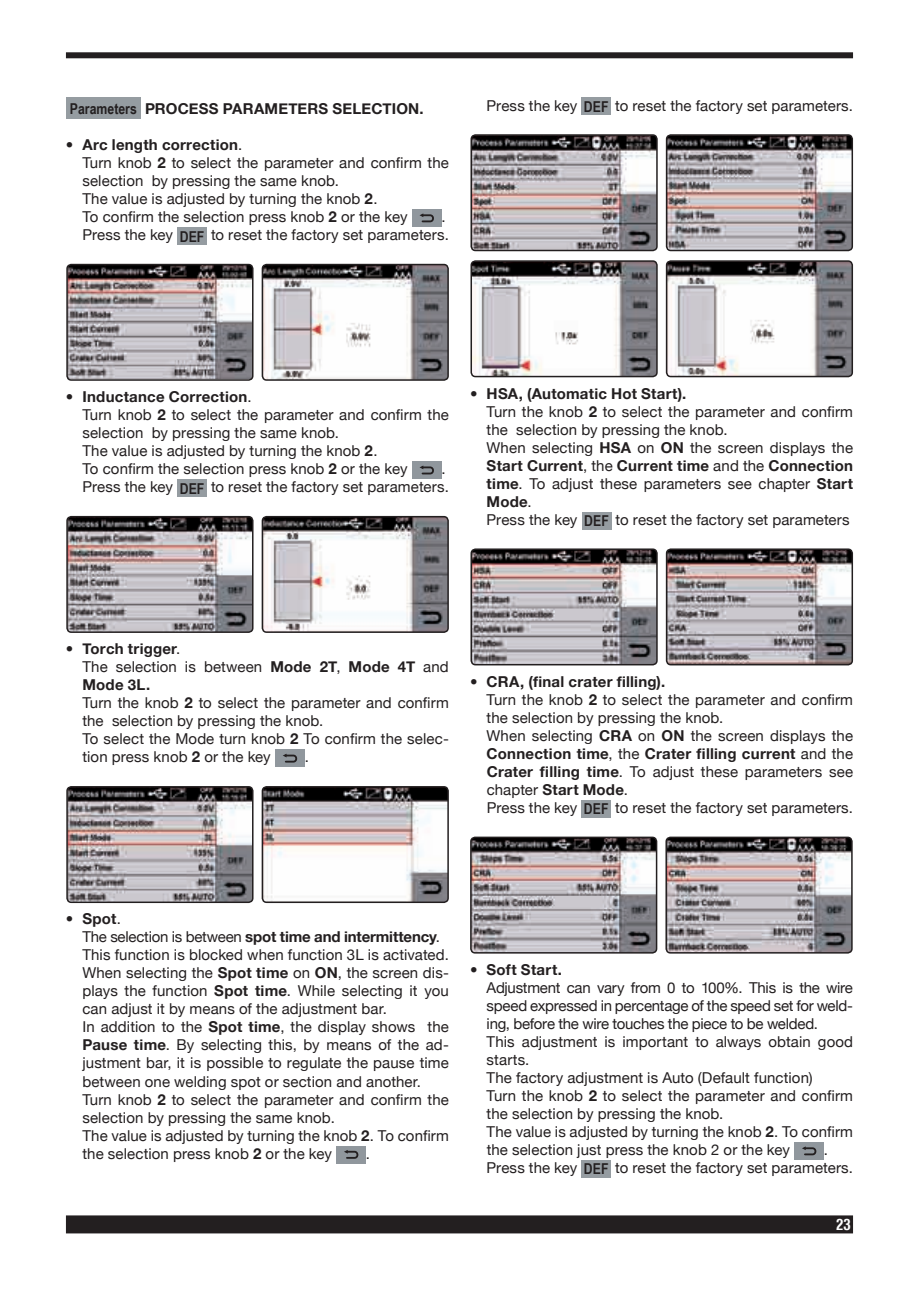
<style>
.page{position:relative;width:919px;height:1289px;background:#fff}
.page>*{position:absolute;margin:0;border:0;box-sizing:border-box;transform-origin:0 0}
.t1{font:15px/18px "Helvetica Neue";letter-spacing:.005em;color:#231f20}
.t2{font:700 15px "Helvetica Neue";letter-spacing:.01em;color:#231f20}
.t3{font:700 condensed 15px "Helvetica";color:#fff}
.s1{font-family:"Arial Narrow"}
.s2{font-weight:700}
.s3{font-family:"Arial Narrow";font-weight:700}
</style>
<div class="page">
<div style="left:66px;top:52px;width:787px;height:6px;background:#231f20"></div>
<div style="left:66px;top:1215px;width:787px;height:18px;background:#231f20"></div>
<div style="left:66px;top:98px;width:75px;height:21px;background:#959ca1"></div>
<div style="left:411px;top:210px;width:30px;height:17px;background:#90979d"></div>
<svg style="left:419px;top:213px;width:15px;height:10px"></svg>
<div style="left:177px;top:228px;width:30px;height:17px;background:#959ca1"></div>
<img style="left:69px;top:264px;width:184px;height:114px">
<div style="left:66px;top:264px;width:187px;height:117px;border:2px solid #231f20;border-radius:4px"></div>
<img style="left:264px;top:267px;width:182px;height:111px">
<div style="left:261px;top:264px;width:188px;height:117px;border:2px solid #231f20;border-radius:4px"></div>
<div style="left:411px;top:462px;width:30px;height:17px;background:#90979d"></div>
<svg style="left:419px;top:465px;width:15px;height:10px"></svg>
<div style="left:177px;top:480px;width:30px;height:17px;background:#959ca1"></div>
<img style="left:69px;top:516px;width:184px;height:116px">
<div style="left:66px;top:516px;width:187px;height:117px;border:2px solid #231f20;border-radius:4px"></div>
<img style="left:264px;top:519px;width:182px;height:111px">
<div style="left:261px;top:516px;width:188px;height:117px;border:2px solid #231f20;border-radius:4px"></div>
<div style="left:275px;top:750px;width:30px;height:17px;background:#90979d"></div>
<svg style="left:283px;top:753px;width:15px;height:10px"></svg>
<img style="left:69px;top:786px;width:184px;height:116px">
<div style="left:66px;top:786px;width:187px;height:117px;border:2px solid #231f20;border-radius:4px"></div>
<img style="left:264px;top:789px;width:182px;height:111px">
<div style="left:261px;top:786px;width:188px;height:117px;border:2px solid #231f20;border-radius:4px"></div>
<div style="left:336px;top:1146px;width:30px;height:17px;background:#90979d"></div>
<svg style="left:344px;top:1150px;width:15px;height:9px"></svg>
<div style="left:581px;top:98px;width:30px;height:17px;background:#959ca1"></div>
<img style="left:473px;top:135px;width:184px;height:115px">
<div style="left:470px;top:134px;width:187px;height:117px;border:2px solid #231f20;border-radius:4px"></div>
<img style="left:668px;top:137px;width:182px;height:111px">
<div style="left:665px;top:134px;width:188px;height:117px;border:2px solid #231f20;border-radius:4px"></div>
<img style="left:473px;top:261px;width:184px;height:115px">
<div style="left:470px;top:260px;width:187px;height:117px;border:2px solid #231f20;border-radius:4px"></div>
<img style="left:668px;top:263px;width:182px;height:111px">
<div style="left:665px;top:260px;width:188px;height:117px;border:2px solid #231f20;border-radius:4px"></div>
<div style="left:581px;top:512px;width:30px;height:17px;background:#959ca1"></div>
<img style="left:473px;top:549px;width:184px;height:115px">
<div style="left:470px;top:548px;width:187px;height:117px;border:2px solid #231f20;border-radius:4px"></div>
<img style="left:668px;top:551px;width:182px;height:111px">
<div style="left:665px;top:548px;width:188px;height:117px;border:2px solid #231f20;border-radius:4px"></div>
<div style="left:581px;top:800px;width:30px;height:17px;background:#959ca1"></div>
<img style="left:473px;top:839px;width:181px;height:111px">
<div style="left:470px;top:836px;width:187px;height:117px;border:2px solid #231f20;border-radius:4px"></div>
<img style="left:668px;top:839px;width:181px;height:111px">
<div style="left:665px;top:836px;width:187px;height:117px;border:2px solid #231f20;border-radius:4px"></div>
<div style="left:794px;top:1142px;width:29px;height:17px;background:#90979d"></div>
<svg style="left:802px;top:1146px;width:15px;height:10px"></svg>
<div style="left:581px;top:1160px;width:30px;height:17px;background:#959ca1"></div>
<p class="t2" style="left:70px;top:99px;width:355px"><span class="s1">Parameters</span> PROCESS PARAMETERS SELECTION.</p>
<p class="t1" style="left:82px;top:135px;width:368px;text-indent:-16px">• <span class="s2">Arc length correction</span>.<br>Turn knob <span class="s2">2</span> to select the parameter and confirm the selection by pressing the same knob.<br>The value is adjusted by turning the knob <span class="s2">2</span>.<br>To confirm the selection press knob <span class="s2">2</span> or the key</p>
<p class="t1" style="left:82px;top:207px;width:368px;text-align:right">.<br>Press the key <span class="s3">DEF</span> to reset the factory set parameters.</p>
<p class="t1" style="left:486px;top:96px;width:368px">Press the key <span class="s3">DEF</span> to reset the factory set parameters.</p>
<p class="t1" style="left:82px;top:387px;width:368px;text-indent:-17px">• <span class="s2">Inductance Correction</span>.<br>Turn knob <span class="s2">2</span> to select the parameter and confirm the selection by pressing the same knob.<br>The value is adjusted by turning the knob <span class="s2">2</span>.<br>To confirm the selection press knob <span class="s2">2</span> or the key</p>
<p class="t1" style="left:82px;top:459px;width:368px;text-align:right">.<br>Press the key <span class="s3">DEF</span> to reset the factory set parameters.</p>
<p class="t1" style="left:486px;top:384px;width:368px;text-indent:-16px">• <span class="s2">HSA, (Automatic Hot Start).<br></span>Turn the knob <span class="s2">2</span> to select the parameter and confirm the selection by pressing the knob.<br>When selecting <span class="s2">HSA</span> on <span class="s2">ON</span> the screen displays the <span class="s2">Start Current</span>, the <span class="s2">Current time</span> and the <span class="s2">Connection time</span>. To adjust these parameters see chapter <span class="s2">Start Mode</span>.<br>Press the key <span class="s3">DEF</span> to reset the factory set parameters</p>
<p class="t1" style="left:82px;top:639px;width:368px;text-indent:-16px">• <span class="s2">Torch trigger</span>.<br>The selection is between <span class="s2">Mode 2T</span>, <span class="s2">Mode 4T</span> and<br><span class="s2">Mode 3L.<br></span>Turn the knob <span class="s2">2</span> to select the parameter and confirm the selection by pressing the knob.<br>To select the Mode turn knob <span class="s2">2</span> To confirm the selec&shy;tion press knob <span class="s2">2</span> or the key</p>
<p class="t1" style="left:305px;top:747px;width:6px">.</p>
<p class="t1" style="left:486px;top:672px;width:368px;text-indent:-16px">• <span class="s2">CRA, (final crater filling).<br></span>Turn the knob <span class="s2">2</span> to select the parameter and confirm the selection by pressing the knob.<br>When selecting <span class="s2">CRA</span> on <span class="s2">ON</span> the screen displays the <span class="s2">Connection time</span>, the <span class="s2">Crater filling current</span> and the <span class="s2">Crater filling time</span>. To adjust these parameters see chapter <span class="s2">Start Mode</span>.<br>Press the key <span class="s3">DEF</span> to reset the factory set parameters.</p>
<p class="t1" style="left:82px;top:909px;width:368px;text-indent:-16px">• <span class="s2">Spot</span>.<br>The selection is between <span class="s2">spot time and intermittency</span>.<br>This function is blocked when function 3L is activated.<br>When selecting the <span class="s2">Spot time</span> on <span class="s2">ON</span>, the screen dis&shy;plays the function <span class="s2">Spot time</span>. While selecting it you can adjust it by means of the adjustment bar.<br>In addition to the <span class="s2">Spot time</span>, the display shows the <span class="s2">Pause time</span>. By selecting this, by means of the ad&shy;justment bar, it is possible to regulate the pause time between one welding spot or section and another.<br>Turn knob <span class="s2">2</span> to select the parameter and confirm the selection by pressing the same knob.<br>The value is adjusted by turning the knob <span class="s2">2</span>. To confirm the selection press knob <span class="s2">2</span> or the key</p>
<p class="t1" style="left:366px;top:1143px;width:6px">.</p>
<p class="t1" style="left:486px;top:960px;width:368px;text-indent:-16px">• <span class="s2">Soft Start.<br></span>Adjustment can vary from 0 to 100%. This is the wire speed expressed in percentage of the speed set for weld&shy;ing, before the wire touches the piece to be welded.<br>This adjustment is important to always obtain good starts.<br>The factory adjustment is Auto (Default function)<br>Turn the knob <span class="s2">2</span> to select the parameter and confirm the selection by pressing the knob.<br>The value is adjusted by turning the knob <span class="s2">2</span>. To confirm the selection just press the knob 2 or the key</p>
<p class="t1" style="left:486px;top:1140px;width:368px;text-indent:337px">.<br>Press the key <span class="s3">DEF</span> to reset the factory set parameters.</p>
<p class="t3" style="left:836px;top:1215px;width:16px">23</p>
</div>
